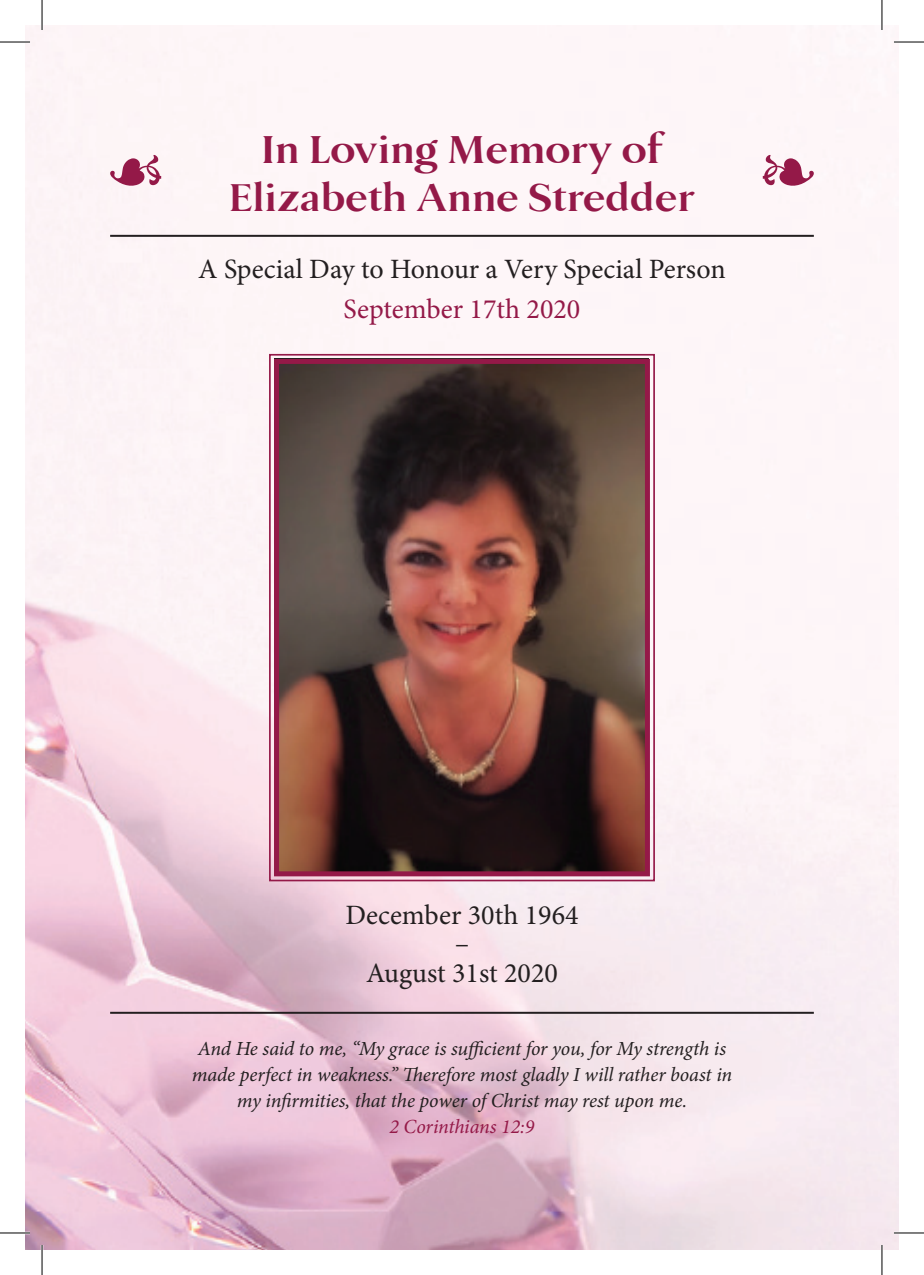
<style>
.page{position:relative;width:924px;height:1275px;background:#fff}
.page>*{position:absolute;margin:0;border:0;box-sizing:border-box;transform-origin:0 0}
.t1{font:700 40px/48px "URW Danmark W01";color:#941948;text-align:center}
.t2{font:28px/29px "Minion Pro";color:#231f20;text-align:center}
.t3{font:28px "Minion Pro";color:#941948}
.t4{font:italic 20px/26px "Minion Pro";letter-spacing:-.01em;color:#231f20;text-align:center}
.t5{font:italic 20px "Minion Pro";letter-spacing:-.01em;color:#941948}
</style>
<div class="page">
<img style="left:25px;top:25px;width:873px;height:1225px">
<svg style="left:268px;top:353px;width:387px;height:529px;background:#64443c"></svg>
<div style="left:274px;top:359px;width:375px;height:517px;border:5px solid #941948"></div>
<svg style="left:110px;top:155px;width:51px;height:33px"></svg>
<hr style="left:110px;top:235px;width:703px;height:2px;background:#231f20">
<svg style="left:762px;top:155px;width:51px;height:33px"></svg>
<hr style="left:110px;top:1011px;width:703px;height:2px;background:#231f20">
<hr style="left:0;top:41px;width:30px;height:2px;background:#fff">
<hr style="left:893px;top:41px;width:30px;height:2px;background:#fff">
<hr style="left:0;top:1231px;width:30px;height:3px;background:#fff">
<hr style="left:893px;top:1231px;width:30px;height:3px;background:#fff">
<hr style="left:41px;top:0;width:2px;height:30px;background:#fff">
<hr style="left:41px;top:1245px;width:2px;height:30px;background:#fff">
<hr style="left:880px;top:0;width:2px;height:30px;background:#fff">
<hr style="left:880px;top:1245px;width:2px;height:30px;background:#fff">
<hr style="left:0;top:42px;width:30px;height:1px;background:#000">
<hr style="left:893px;top:42px;width:30px;height:1px;background:#000">
<hr style="left:0;top:1232px;width:30px;height:1px;background:#000">
<hr style="left:893px;top:1232px;width:30px;height:1px;background:#000">
<hr style="left:42px;top:0;width:1px;height:30px;background:#000">
<hr style="left:42px;top:1245px;width:1px;height:30px;background:#000">
<hr style="left:881px;top:0;width:1px;height:30px;background:#000">
<hr style="left:881px;top:1245px;width:1px;height:30px;background:#000">
<h1 class="t1" style="left:228px;top:128px;width:468px">In Loving Memory of<br>Elizabeth Anne Stredder</h1>
<h2 class="t2" style="left:198px;top:254px;width:528px">A Special Day to Honour a Very Special Person</h2>
<h2 class="t3" style="left:343px;top:290px;width:238px">September 17th 2020</h2>
<h2 class="t2" style="left:345px;top:901px;width:234px">December 30th 1964 –<br>August 31st 2020</h2>
<p class="t4" style="left:192px;top:1035px;width:541px">And He said to me, “My grace is sufficient for you, for My strength is made perfect in weakness.” Therefore most gladly I will rather boast in my infirmities, that the power of Christ may rest upon me.</p>
<p class="t5" style="left:389px;top:1112px;width:146px">2 Corinthians 12:9</p>
</div>
